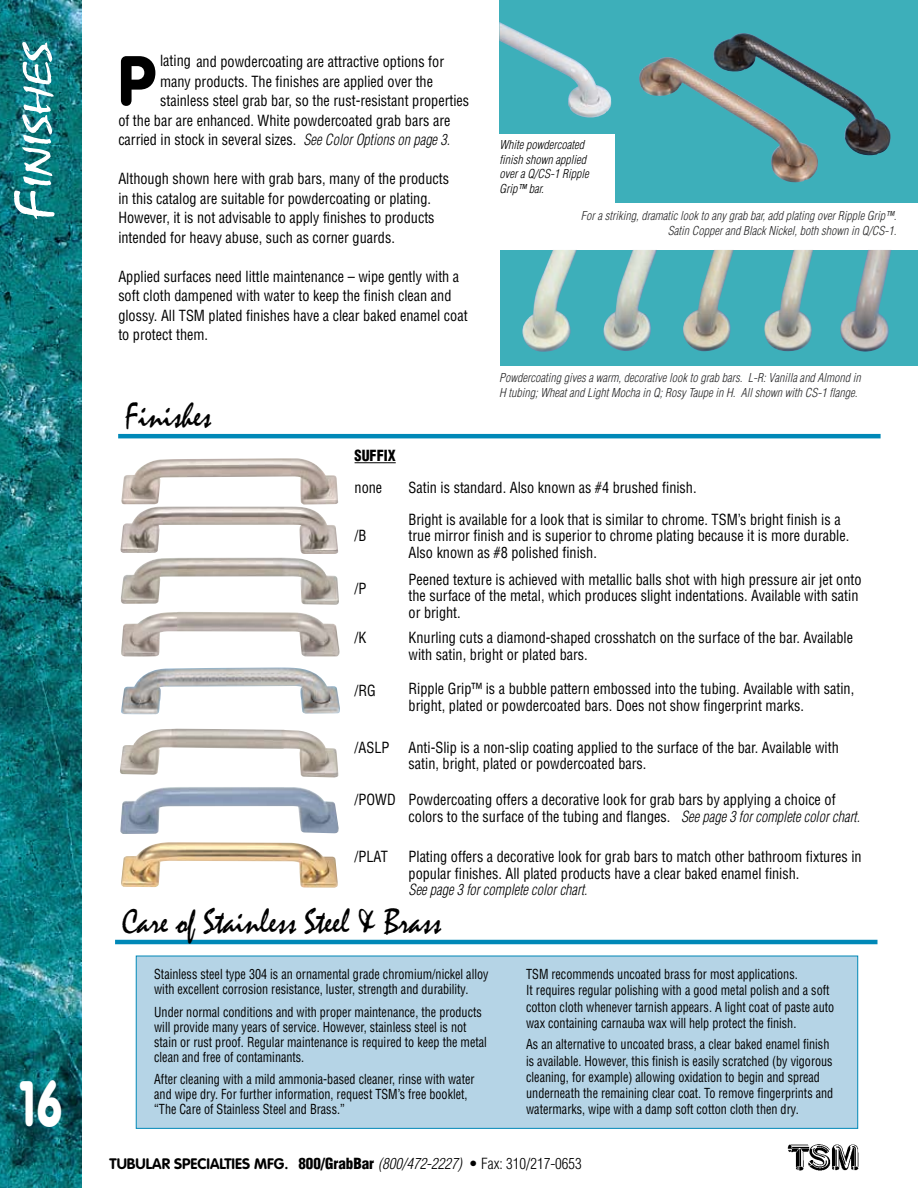
<style>
.page{position:relative;width:918px;height:1188px;background:#fff}
.page>*{position:absolute;margin:0;border:0;box-sizing:border-box;transform-origin:0 0}
.t1{font:900 69.3px "VAG Rounded";color:#000;scale:.95 1}
.t2{font:900 63px "VAG Rounded";color:#fff;scale:.71 1}
.t3{font:40.5px "Mistral";color:#fff;scale:1.4 1}
.t4{font:36px "Mistral";color:#000;scale:.9 1}
.t5{font:condensed 15px/16.5px "Helvetica";color:#000;scale:.95 1}
.t6{font:700 15px "VAG Rounded";color:#000}
.t7{font:italic 300 condensed 15px "Helvetica";color:#000;scale:.95 1}
.t8{font:900 condensed 15px "Helvetica";color:#000;scale:.95 1}
.t9{font:condensed 13.5px/16.2px "Helvetica";color:#000;scale:.9 1}
.t10{font:italic 300 condensed 12px/15px "Helvetica";color:#29292a}
.t11{font:italic 300 condensed 12px/14.4px "Helvetica";color:#000}
.s1{font-size:54px}
.s2{font-weight:300;font-style:italic}
.s3{font-family:"Helvetica";font-weight:900;font-stretch:condensed}
.s4{font-family:"Helvetica";font-weight:300;font-style:italic;font-stretch:condensed}
.s5{font-family:"Helvetica";font-weight:300;font-stretch:condensed}
</style>
<div class="page">
<div style="left:136px;top:956px;width:722px;height:173px;background:#b5d4e6;border:1px solid #0088b7"></div>
<img style="left:0;top:0;width:81px;height:1188px">
<img style="left:787px;top:1144px;width:72px;height:27px">
<div style="left:500px;top:250px;width:418px;height:115px;background:#3dafba"></div>
<img style="left:522px;top:250px;width:369px;height:102px">
<hr style="left:115px;top:940px;width:762px;height:4px;background:#0088b7">
<div style="left:499px;top:0;width:149px;height:134px;background:#3dafba"></div>
<img style="left:499px;top:22px;width:113px;height:96px">
<img style="left:121px;top:507px;width:217px;height:47px">
<img style="left:121px;top:458px;width:217px;height:47px">
<img style="left:121px;top:558px;width:218px;height:47px">
<img style="left:121px;top:612px;width:219px;height:45px">
<img style="left:120px;top:729px;width:218px;height:49px">
<img style="left:120px;top:787px;width:219px;height:47px">
<img style="left:121px;top:842px;width:217px;height:46px">
<hr style="left:118px;top:434px;width:763px;height:4px;background:#0088b7">
<hr style="left:355px;top:462px;width:41px;height:1px;background:#000">
<img style="left:121px;top:668px;width:219px;height:46px">
<div style="left:616px;top:0;width:302px;height:202px;background:#3dafba"></div>
<img style="left:639px;top:33px;width:252px;height:150px">
<h3 class="t3" style="left:15px;top:220px;width:129px;rotate:-90deg"><span class="s1">F</span>inishes</h3>
<h2 class="t2" style="left:20px;top:1066px;width:60px">16</h2>
<h1 class="t1" style="left:118px;top:39px;width:41px">P</h1>
<p class="t5" style="left:160px;top:53px;width:301px">lating and powdercoating are attractive options for</p>
<p class="t5" style="left:160px;top:73px;width:289px">many products. The finishes are applied over the</p>
<p class="t5" style="left:160px;top:92px;width:327px">stainless steel grab bar, so the rust-resistant properties</p>
<p class="t5" style="left:118px;top:112px;width:351px">of the bar are enhanced. White powdercoated grab bars are</p>
<p class="t5" style="left:118px;top:131px;width:350px">carried in stock in several sizes. <span class="s2">See Color Options on page 3.</span></p>
<p class="t5" style="left:118px;top:169px;width:350px;line-height:19.5px">Although shown here with grab bars, many of the products in this catalog are suitable for powdercoating or plating.<br>However, it is not advisable to apply finishes to products intended for heavy abuse, such as corner guards.</p>
<p class="t5" style="left:118px;top:266px;width:369px;line-height:19.5px">Applied surfaces need little maintenance – wipe gently with a soft cloth dampened with water to keep the finish clean and glossy. All TSM plated finishes have a clear baked enamel coat to protect them.</p>
<h3 class="t4" style="left:125px;top:396px;width:97px">Finishes</h3>
<p class="t8" style="left:355px;top:446px;width:45px">Suffix</p>
<p class="t11" style="left:499px;top:138px;width:91px">White powdercoated finish shown applied over a Q/CS-1 Ripple<br>Grip™ bar.</p>
<p class="t10" style="left:581px;top:208px;width:317px;text-align:right">For a striking, dramatic look to any grab bar, add plating over Ripple Grip™.<br>Satin Copper and Black Nickel, both shown in Q/CS-1.</p>
<p class="t10" style="left:499px;top:370px;width:363px">Powdercoating gives a warm, decorative look to grab bars. L-R: Vanilla and Almond in<br>H tubing; Wheat and Light Mocha in Q; Rosy Taupe in H. All shown with CS-1 flange.</p>
<p class="t5" style="left:355px;top:479px;width:31px">none</p>
<p class="t5" style="left:409px;top:472px;width:456px;line-height:31.5px">Satin is standard. Also known as #4 brushed finish.<br>Bright is available for a look that is similar to chrome. TSM’s bright finish is a</p>
<p class="t5" style="left:355px;top:527px;width:14px">/B</p>
<p class="t5" style="left:409px;top:527px;width:465px">true mirror finish and is superior to chrome plating because it is more durable.<br>Also known as #8 polished finish.</p>
<p class="t5" style="left:409px;top:571px;width:478px">Peened texture is achieved with metallic balls shot with high pressure air jet onto</p>
<p class="t5" style="left:355px;top:580px;width:14px">/P</p>
<p class="t5" style="left:409px;top:587px;width:475px">the surface of the metal, which produces slight indentations. Available with satin or bright.</p>
<p class="t5" style="left:355px;top:629px;width:14px">/K</p>
<p class="t5" style="left:409px;top:629px;width:469px">Knurling cuts a diamond-shaped crosshatch on the surface of the bar. Available with satin, bright or plated bars.</p>
<p class="t5" style="left:355px;top:682px;width:24px">/RG</p>
<p class="t5" style="left:409px;top:680px;width:471px">Ripple Grip™ is a bubble pattern embossed into the tubing. Available with satin, bright, plated or powdercoated bars. Does not show fingerprint marks.</p>
<p class="t5" style="left:355px;top:739px;width:38px">/ASLP</p>
<p class="t5" style="left:409px;top:739px;width:454px">Anti-Slip is a non-slip coating applied to the surface of the bar. Available with satin, bright, plated or powdercoated bars.</p>
<p class="t5" style="left:409px;top:791px;width:477px;text-indent:-54px">/POWD Powdercoating offers a decorative look for grab bars by applying a choice of colors to the surface of the tubing and flanges. <span class="s2">See page 3 for complete color chart.</span></p>
<p class="t5" style="left:355px;top:848px;width:37px">/PLAT</p>
<p class="t5" style="left:409px;top:848px;width:478px">Plating offers a decorative look for grab bars to match other bathroom fixtures in popular finishes. All plated products have a clear baked enamel finish.</p>
<p class="t7" style="left:409px;top:880px;width:190px">See page 3 for complete color chart.</p>
<h3 class="t4" style="left:122px;top:902px;width:356px">Care of Stainless Steel &amp; Brass</h3>
<p class="t9" style="left:154px;top:967px;width:373px;line-height:15px">Stainless steel type 304 is an ornamental grade chromium/nickel alloy with excellent corrosion resistance, luster, strength and durability.</p>
<p class="t9" style="left:154px;top:1004px;width:371px;line-height:15px">Under normal conditions and with proper maintenance, the products will provide many years of service. However, stainless steel is not stain or rust proof. Regular maintenance is required to keep the metal clean and free of contaminants.</p>
<p class="t9" style="left:154px;top:1072px;width:357px;line-height:15px">After cleaning with a mild ammonia-based cleaner, rinse with water and wipe dry. For further information, request TSM’s free booklet, “The Care of Stainless Steel and Brass.”</p>
<p class="t9" style="left:526px;top:966px;width:344px">TSM recommends uncoated brass for most applications.<br>It requires regular polishing with a good metal polish and a soft cotton cloth whenever tarnish appears. A light coat of paste auto wax containing carnauba wax will help protect the finish.</p>
<p class="t9" style="left:526px;top:1036px;width:343px">As an alternative to uncoated brass, a clear baked enamel finish is available. However, this finish is easily scratched (by vigorous cleaning, for example) allowing oxidation to begin and spread underneath the remaining clear coat. To remove fingerprints and watermarks, wipe with a damp soft cotton cloth then dry.</p>
<p class="t6" style="left:110px;top:1155px;width:474px">TUBULAR SPECIALTIES MFG. <span class="s3">800/GrabBar</span> <span class="s4">(800/472-2227)</span> <span class="s5">• Fax: 310/217-0653</span></p>
</div>
